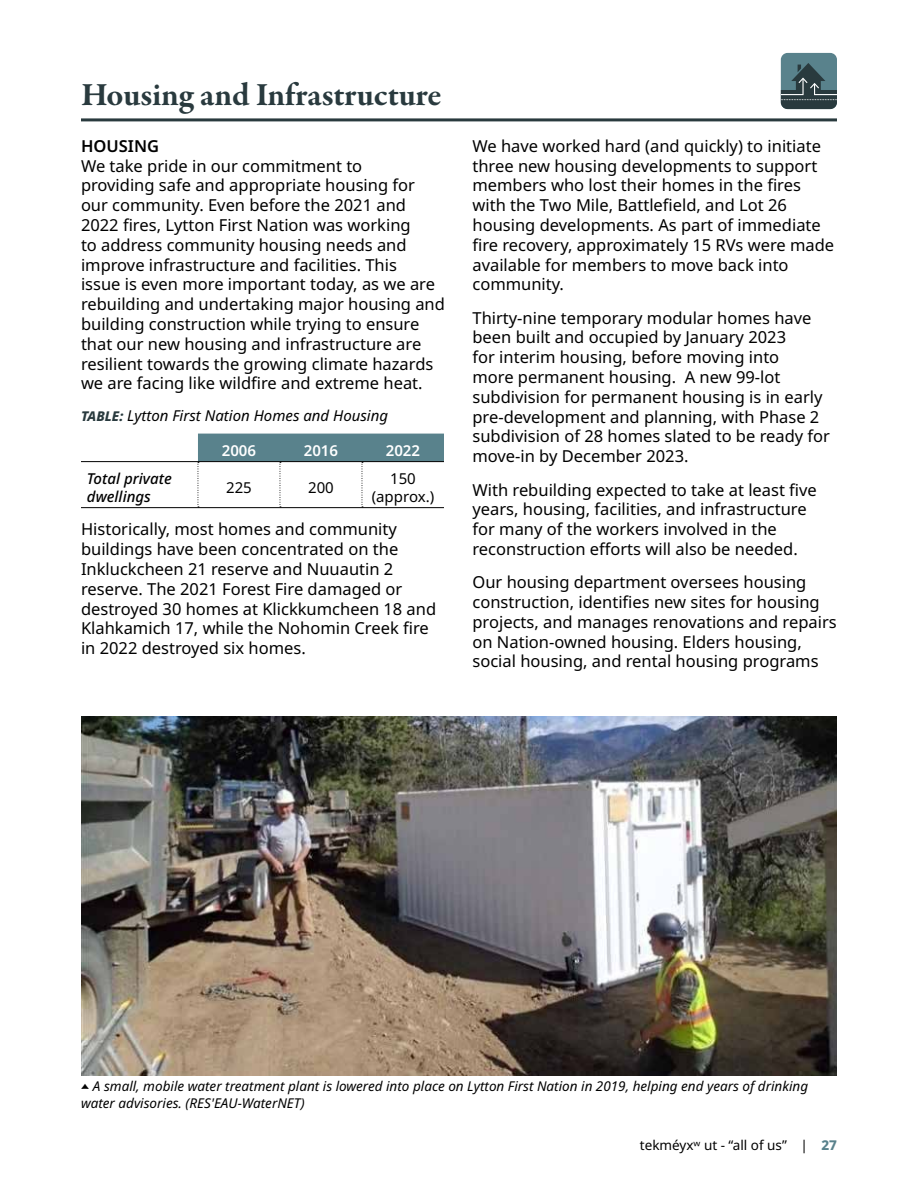
<style>
.page{position:relative;width:918px;height:1188px;background:#fff}
.page>*{position:absolute;margin:0;border:0;box-sizing:border-box;transform-origin:0 0}
.t1{font:700 33px "Garamond Premr Pro";letter-spacing:-.005em;color:#293a3e}
.t2{font:16.5px/19.8px "Noto Sans";color:#000}
.t3{font:600 16.5px "Noto Sans";color:#000}
.t4{font:italic 15px "Noto Sans";color:#000}
.t5{font:italic 500 15px/18px "Noto Sans";color:#000}
.t6{font:15px/18px "Noto Sans";color:#000;text-align:center}
.t7{font:600 15px "Noto Sans";color:#fff}
.t8{font:italic 13.5px/16.2px "Noto Sans";color:#000}
.t9{font:13.5px "Noto Sans";color:#000}
.s1{font-weight:800;font-size:13.5px;color:#293a3e}
.s2{font-family:"Calluna Sans"}
.s3{font-weight:800;color:#59828c}
</style>
<div class="page">
<hr style="left:81px;top:118px;width:756px;height:3px;background:#293a3e">
<hr style="left:81px;top:461px;width:117px;height:1px;background:#000">
<hr style="left:81px;top:507px;width:117px;height:1px;background:#000">
<svg style="left:198px;top:434px;width:246px;height:74px"></svg>
<img style="left:81px;top:716px;width:756px;height:360px">
<div style="left:781px;top:53px;width:56px;height:56px;background:#59828c;border-radius:7px"></div>
<div style="left:781px;top:91px;width:56px;height:18px;background:#293a3e"></div>
<svg style="left:781px;top:63px;width:56px;height:37px"></svg>
<h1 class="t1" style="left:81px;top:74px;width:362px">Housing and Infrastructure</h1>
<p class="t3" style="left:81px;top:134px;width:80px">HOUSING</p>
<p class="t2" style="left:81px;top:156px;width:365px">We take pride in our commitment to<br>providing safe and appropriate housing for our community. Even before the 2021 and 2022 fires, Lytton First Nation was working<br>to address community housing needs and improve infrastructure and facilities. This<br>issue is even more important today, as we are rebuilding and undertaking major housing and building construction while trying to ensure that our new housing and infrastructure are resilient towards the growing climate hazards we are facing like wildfire and extreme heat.</p>
<p class="t4" style="left:81px;top:405px;width:309px"><span class="s1">TABLE:</span> Lytton First Nation Homes and Housing</p>
<p class="t7" style="left:222px;top:440px;width:36px">2006</p>
<p class="t7" style="left:304px;top:440px;width:36px">2016</p>
<p class="t7" style="left:386px;top:440px;width:36px">2022</p>
<p class="t5" style="left:87px;top:470px;width:86px">Total private dwellings</p>
<p class="t6" style="left:226px;top:479px;width:27px">225</p>
<p class="t6" style="left:308px;top:479px;width:27px">200</p>
<p class="t6" style="left:372px;top:470px;width:64px">150 (approx.)</p>
<p class="t2" style="left:81px;top:520px;width:357px">Historically, most homes and community buildings have been concentrated on the Inkluckcheen 21 reserve and Nuuautin 2 reserve. The 2021 Forest Fire damaged or destroyed 30 homes at Klickkumcheen 18 and Klahkamich 17, while the Nohomin Creek fire in 2022 destroyed six homes.</p>
<p class="t2" style="left:472px;top:136px;width:363px">We have worked hard (and quickly) to initiate three new housing developments to support members who lost their homes in the fires with the Two Mile, Battlefield, and Lot 26 housing developments. As part of immediate fire recovery, approximately 15 RVs were made available for members to move back into community.</p>
<p class="t2" style="left:472px;top:308px;width:359px">Thirty-nine temporary modular homes have been built and occupied by January 2023<br>for interim housing, before moving into<br>more permanent housing. A new 99-lot subdivision for permanent housing is in early pre-development and planning, with Phase 2 subdivision of 28 homes slated to be ready for move-in by December 2023.</p>
<p class="t2" style="left:472px;top:480px;width:346px">With rebuilding expected to take at least five years, housing, facilities, and infrastructure for many of the workers involved in the reconstruction efforts will also be needed.</p>
<p class="t2" style="left:472px;top:573px;width:366px">Our housing department oversees housing construction, identifies new sites for housing projects, and manages renovations and repairs on Nation-owned housing. Elders housing, social housing, and rental housing programs</p>
<p class="t8" style="left:81px;top:1079px;width:729px"><span class="s2">▲</span> A small, mobile water treatment plant is lowered into place on Lytton First Nation in 2019, helping end years of drinking water advisories. (RES'EAU-WaterNET)</p>
<p class="t9" style="left:640px;top:1136px;width:199px">tekméyxʷ ut - “all of us” | <span class="s3">27</span></p>
</div>
